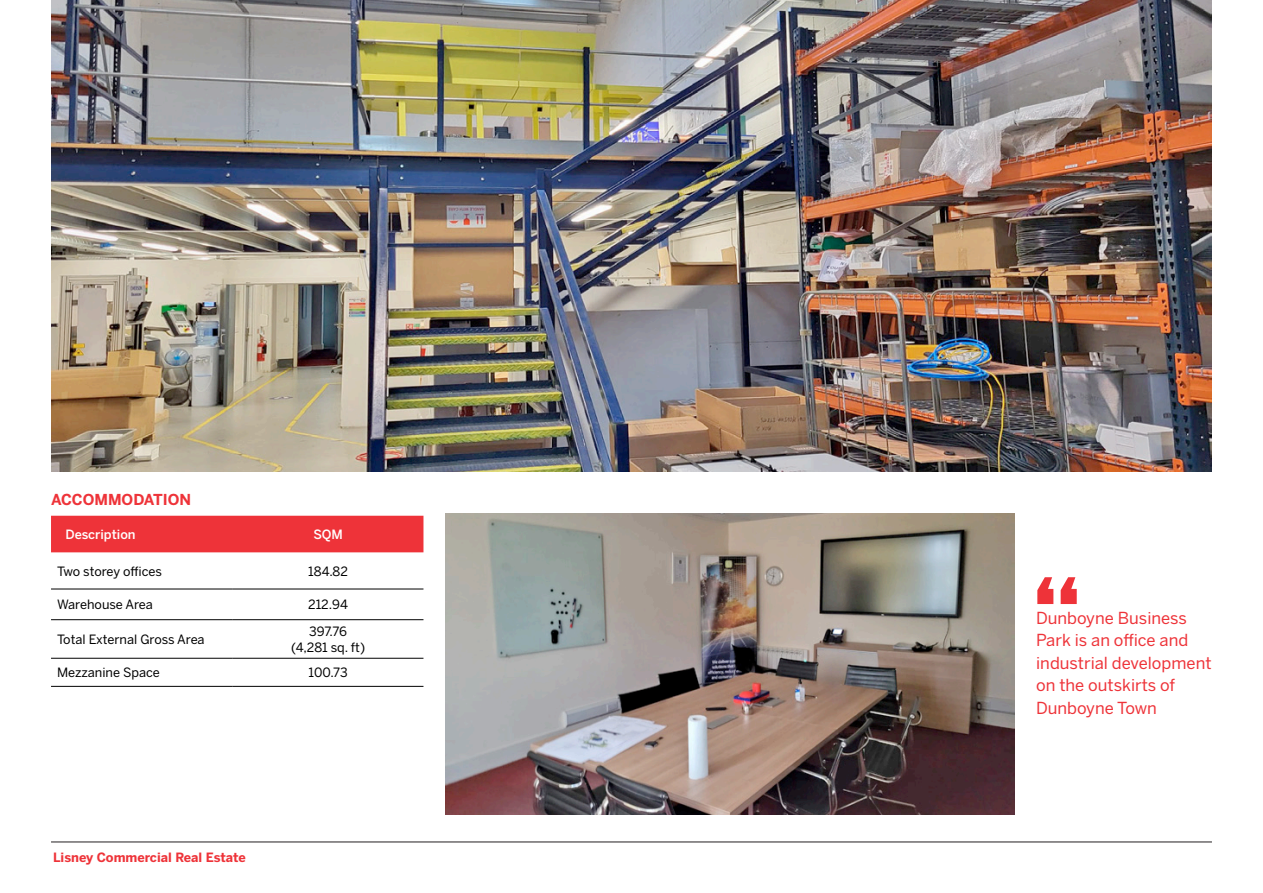
<style>
.page{position:relative;width:1263px;height:893px;background:#fff}
.page>*{position:absolute;margin:0;border:0;box-sizing:border-box;transform-origin:0 0}
.t1{font:700 97.5px "Benton Sans";color:#ee3339}
.t2{font:16.5px/22.5px "Benton Sans";color:#ee3339}
.t3{font:700 15px "Benton Sans";color:#ee3339}
.t4{font:12.75px/16.5px "Benton Sans";color:#000;text-align:center}
.t5{font:700 12.75px "Benton Sans";color:#ee3339}
.t6{font:500 12.75px "Benton Sans";color:#fff}
</style>
<div class="page">
<img style="left:51px;top:0;width:1161px;height:471px">
<div style="left:51px;top:516px;width:372px;height:36px;background:#ee3339"></div>
<hr style="left:51px;top:589px;width:182px;height:1px;background:#000">
<hr style="left:233px;top:589px;width:190px;height:1px;background:#000">
<hr style="left:51px;top:619px;width:182px;height:1px;background:#000">
<hr style="left:233px;top:619px;width:190px;height:1px;background:#000">
<hr style="left:51px;top:658px;width:182px;height:1px;background:#000">
<hr style="left:233px;top:658px;width:190px;height:1px;background:#000">
<hr style="left:51px;top:686px;width:182px;height:1px;background:#000">
<hr style="left:233px;top:686px;width:190px;height:1px;background:#000">
<div style="left:57px;top:522px;width:170px;height:27px;background:#ee3339"></div>
<hr style="left:51px;top:842px;width:1161px;height:1px;background:#231f20">
<img style="left:445px;top:514px;width:570px;height:301px">
<p class="t3" style="left:51px;top:491px;width:142px">ACCOMMODATION</p>
<p class="t6" style="left:66px;top:527px;width:72px">Description</p>
<p class="t6" style="left:313px;top:527px;width:31px">SQM</p>
<p class="t4" style="left:57px;top:563px;width:106px">Two storey offices</p>
<p class="t4" style="left:308px;top:563px;width:41px">184.82</p>
<p class="t4" style="left:57px;top:596px;width:97px">Warehouse Area</p>
<p class="t4" style="left:308px;top:596px;width:41px">212.94</p>
<p class="t4" style="left:57px;top:631px;width:149px">Total External Gross Area</p>
<p class="t4" style="left:291px;top:623px;width:76px">397.76 (4,281 sq. ft)</p>
<p class="t4" style="left:57px;top:664px;width:104px">Mezzanine Space</p>
<p class="t4" style="left:309px;top:664px;width:41px">100.73</p>
<p class="t5" style="left:53px;top:849px;width:194px">Lisney Commercial Real Estate</p>
<h1 class="t1" style="left:1032px;top:553px;width:52px">“</h1>
<p class="t2" style="left:1036px;top:607px;width:177px">Dunboyne Business<br>Park is an office and industrial development on the outskirts of<br>Dunboyne Town</p>
</div>
